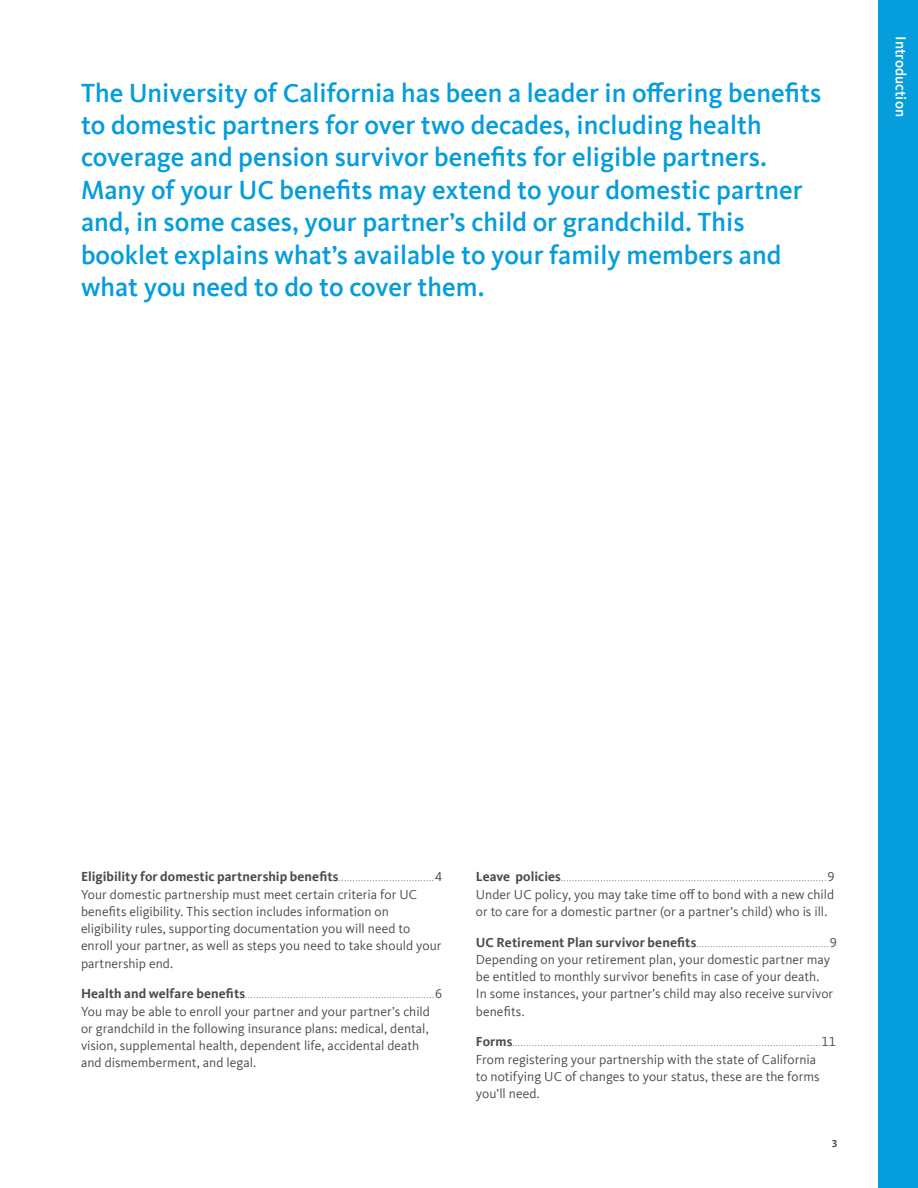
<style>
.page{position:relative;width:918px;height:1188px;background:#fff}
.page>*{position:absolute;margin:0;border:0;box-sizing:border-box;transform-origin:0 0}
.t1{font:500 27px/32.4px "Kievit Offc Pro";color:#069ddc}
.t2{font:500 15px "Kievit Offc Pro";color:#fff}
.t3{font:13.5px/17.2px "Kievit Offc Pro";color:#4b4c4d}
.t4{font:700 10.5px "Kievit Offc Pro";color:#4b4c4d}
.t5{font:7.5px "Kievit Offc Pro";color:#4b4c4d}
.s1{font-weight:700}
.s2{font-size:7.5px}
.s3{font-weight:700;font-size:13.5px}
.s4{font-size:13.5px}
</style>
<div class="page">
<div style="left:878px;top:0;width:40px;height:1188px;background:#069ddc"></div>
<p class="t1" style="left:81px;top:76px;width:742px">The University of California has been a leader in offering benefits to domestic partners for over two decades, including health coverage and pension survivor benefits for eligible partners.<br>Many of your UC benefits may extend to your domestic partner and, in some cases, your partner’s child or grandchild. This booklet explains what’s available to your family members and what you need to do to cover them.</p>
<p class="t2" style="left:910px;top:36px;width:82px;rotate:90deg">Introduction</p>
<p class="t3" style="left:81px;top:868px;width:363px"><span class="s1">Eligibility for domestic partnership benefits</span><span class="s2">..................................</span>4<br>Your domestic partnership must meet certain criteria for UC benefits eligibility. This section includes information on eligibility rules, supporting documentation you will need to enroll your partner, as well as steps you need to take should your partnership end.</p>
<p class="t5" style="left:81px;top:991px;width:363px"><span class="s3">Health and welfare benefits</span>...................................................................<span class="s4">6</span></p>
<p class="t3" style="left:81px;top:1002px;width:351px">You may be able to enroll your partner and your partner’s child or grandchild in the following insurance plans: medical, dental, vision, supplemental health, dependent life, accidental death and dismemberment, and legal.</p>
<p class="t5" style="left:476px;top:874px;width:360px"><span class="s3">Leave policies</span>..............................................................................................<span class="s4">9</span></p>
<p class="t3" style="left:476px;top:885px;width:360px">Under UC policy, you may take time off to bond with a new child or to care for a domestic partner (or a partner’s child) who is ill.</p>
<p class="t5" style="left:476px;top:940px;width:362px"><span class="s3">UC Retirement Plan survivor benefits</span>...............................................<span class="s4">9</span></p>
<p class="t3" style="left:476px;top:951px;width:359px">Depending on your retirement plan, your domestic partner may be entitled to monthly survivor benefits in case of your death.<br>In some instances, your partner’s child may also receive survivor benefits.</p>
<p class="t5" style="left:476px;top:1039px;width:361px"><span class="s3">Forms</span>.............................................................................................................<span class="s4">11</span></p>
<p class="t3" style="left:476px;top:1050px;width:345px">From registering your partnership with the state of California to notifying UC of changes to your status, these are the forms you’ll need.</p>
<p class="t4" style="left:832px;top:1138px;width:7px">3</p>
</div>
